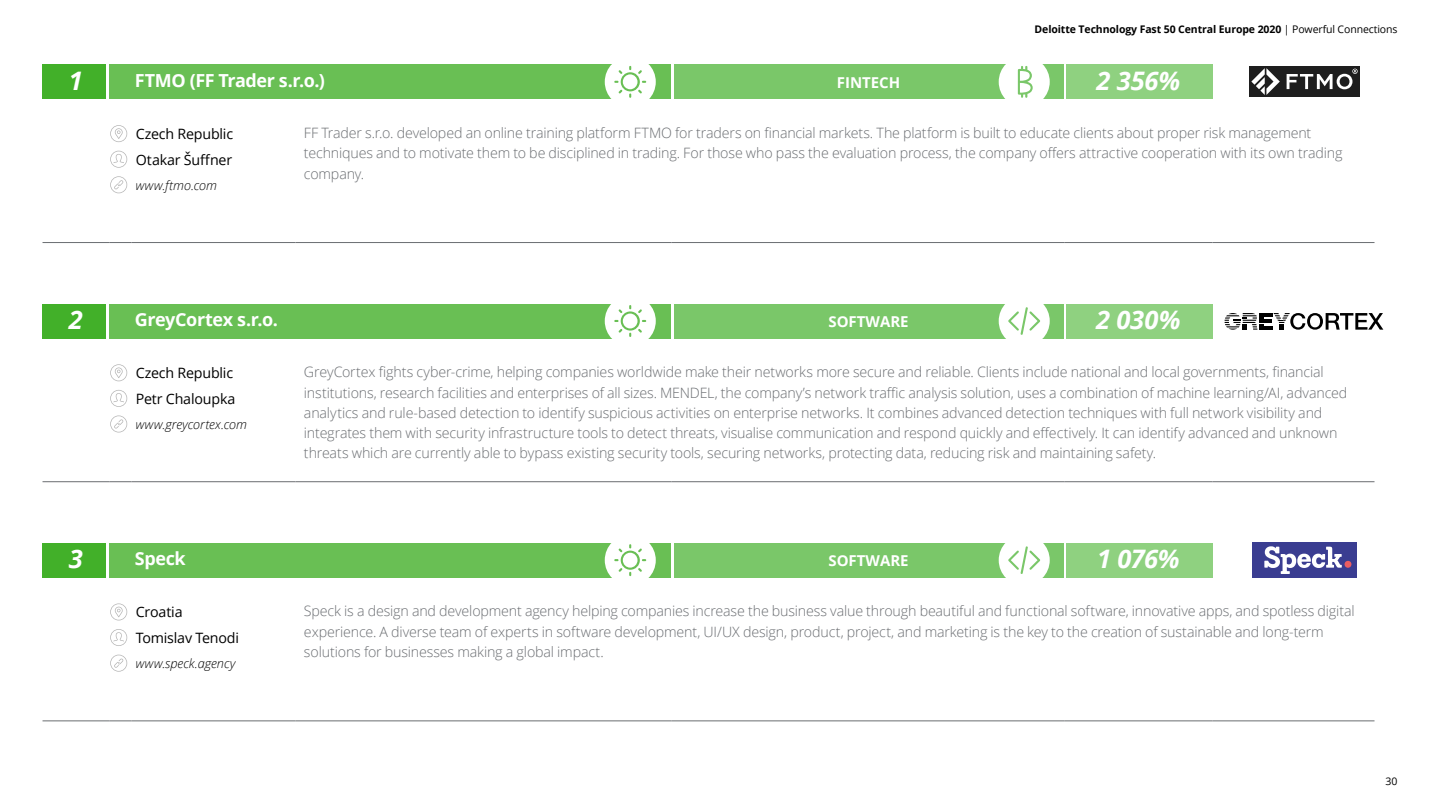
<style>
.page{position:relative;width:1440px;height:810px;background:#fff}
.page>*{position:absolute;margin:0;border:0;box-sizing:border-box;transform-origin:0 0}
.t1{font:italic 700 25.5px "Open Sans";letter-spacing:-.005em;color:#fff}
.t2{font:700 18px "Open Sans";letter-spacing:-.02em;color:#fff}
.t3{font:700 15px "Open Sans";color:#fff}
.t4{font:300 14.25px/20.2px "Open Sans";letter-spacing:-.01em;color:#6a6d71}
.t5{font:14.25px "Open Sans";letter-spacing:-.01em;color:#000}
.t6{font:italic 300 12.75px "Open Sans";color:#000}
.t7{font:700 10.5px "Open Sans";letter-spacing:-.01em;color:#000}
.t8{font:10.5px "Open Sans";color:#000}
.s1{font-weight:400}
</style>
<div class="page">
<div style="left:43px;top:304px;width:63px;height:34px;background:#42b029"></div>
<div style="left:109px;top:304px;width:562px;height:34px;background:#69bf54"></div>
<div style="left:674px;top:304px;width:389px;height:34px;background:#7ac769"></div>
<div style="left:1066px;top:304px;width:147px;height:34px;background:#8fd180"></div>
<svg style="left:999px;top:304px;width:51px;height:35px;background:#e6f4e3"></svg>
<svg style="left:605px;top:304px;width:51px;height:35px"></svg>
<div style="left:623px;top:314px;width:15px;height:14px;background:#fff;border-radius:50%"></div>
<div style="left:43px;top:543px;width:63px;height:34px;background:#42b029"></div>
<div style="left:109px;top:543px;width:562px;height:34px;background:#69bf54"></div>
<div style="left:674px;top:543px;width:389px;height:34px;background:#7ac769"></div>
<div style="left:1066px;top:543px;width:147px;height:34px;background:#8fd180"></div>
<svg style="left:999px;top:543px;width:51px;height:35px;background:#e6f4e3"></svg>
<svg style="left:605px;top:543px;width:51px;height:35px"></svg>
<div style="left:623px;top:553px;width:15px;height:15px;background:#fff;border-radius:50%"></div>
<div style="left:43px;top:65px;width:63px;height:34px;background:#42b029"></div>
<div style="left:109px;top:65px;width:562px;height:34px;background:#69bf54"></div>
<div style="left:674px;top:65px;width:389px;height:34px;background:#7ac769"></div>
<div style="left:1066px;top:65px;width:147px;height:34px;background:#8fd180"></div>
<svg style="left:999px;top:64px;width:51px;height:35px"></svg>
<svg style="left:605px;top:64px;width:51px;height:35px"></svg>
<div style="left:623px;top:74px;width:15px;height:15px;background:#fff;border-radius:50%"></div>
<hr style="left:295px;top:242px;width:376px;height:1px;background:#6a6d71">
<hr style="left:671px;top:242px;width:393px;height:1px;background:#6a6d71">
<hr style="left:1064px;top:242px;width:149px;height:1px;background:#6a6d71">
<hr style="left:1213px;top:242px;width:162px;height:1px;background:#6a6d71">
<hr style="left:43px;top:242px;width:66px;height:1px;background:#6a6d71">
<svg style="left:109px;top:242px;width:22px;height:1px"></svg>
<hr style="left:131px;top:242px;width:164px;height:1px;background:#6a6d71">
<svg style="left:110px;top:125px;width:17px;height:17px"></svg>
<svg style="left:110px;top:151px;width:17px;height:17px"></svg>
<svg style="left:110px;top:176px;width:17px;height:17px"></svg>
<hr style="left:295px;top:481px;width:376px;height:1px;background:#6a6d71">
<hr style="left:671px;top:481px;width:393px;height:1px;background:#6a6d71">
<hr style="left:1064px;top:481px;width:149px;height:1px;background:#6a6d71">
<hr style="left:1213px;top:481px;width:162px;height:1px;background:#6a6d71">
<hr style="left:43px;top:481px;width:66px;height:1px;background:#6a6d71">
<svg style="left:109px;top:481px;width:22px;height:1px"></svg>
<hr style="left:131px;top:481px;width:164px;height:1px;background:#6a6d71">
<svg style="left:110px;top:364px;width:17px;height:17px"></svg>
<svg style="left:110px;top:390px;width:17px;height:17px"></svg>
<svg style="left:110px;top:415px;width:17px;height:18px"></svg>
<hr style="left:295px;top:721px;width:376px;height:1px;background:#6a6d71">
<hr style="left:671px;top:721px;width:393px;height:1px;background:#6a6d71">
<hr style="left:1064px;top:721px;width:149px;height:1px;background:#6a6d71">
<hr style="left:1213px;top:721px;width:162px;height:1px;background:#6a6d71">
<hr style="left:43px;top:721px;width:66px;height:1px;background:#6a6d71">
<svg style="left:109px;top:721px;width:22px;height:1px"></svg>
<hr style="left:131px;top:721px;width:164px;height:1px;background:#6a6d71">
<svg style="left:110px;top:603px;width:17px;height:17px"></svg>
<svg style="left:110px;top:629px;width:17px;height:17px"></svg>
<svg style="left:110px;top:655px;width:17px;height:17px"></svg>
<div style="left:1249px;top:67px;width:110px;height:30px;background:#1e1e1e"></div>
<svg style="left:1251px;top:68px;width:29px;height:27px"></svg>
<svg style="left:1287px;top:69px;width:71px;height:20px"></svg>
<svg style="left:1225px;top:313px;width:158px;height:17px"></svg>
<div style="left:1253px;top:542px;width:104px;height:36px;background:#3a3d91"></div>
<svg style="left:1264px;top:546px;width:87px;height:28px"></svg>
<p class="t7" style="left:1035px;top:22px;width:364px">Deloitte Technology Fast 50 Central Europe 2020 <span class="s1">| Powerful Connections</span></p>
<h1 class="t1" style="left:69px;top:63px;width:16px">1</h1>
<p class="t2" style="left:135px;top:68px;width:192px">FTMO (FF Trader s.r.o.)</p>
<p class="t3" style="left:837px;top:72px;width:65px">FINTECH</p>
<h1 class="t1" style="left:1097px;top:63px;width:85px">2 356%</h1>
<p class="t5" style="left:136px;top:124px;width:99px">Czech Republic</p>
<p class="t4" style="left:304px;top:122px;width:1040px">FF Trader s.r.o. developed an online training platform FTMO for traders on financial markets. The platform is built to educate clients about proper risk management techniques and to motivate them to be disciplined in trading. For those who pass the evaluation process, the company offers attractive cooperation with its own trading company.</p>
<p class="t5" style="left:136px;top:150px;width:98px">Otakar Šuffner</p>
<p class="t6" style="left:136px;top:176px;width:83px">www.ftmo.com</p>
<h1 class="t1" style="left:69px;top:302px;width:16px">2</h1>
<p class="t2" style="left:135px;top:307px;width:145px">GreyCortex s.r.o.</p>
<h1 class="t1" style="left:1096px;top:302px;width:86px">2 030%</h1>
<p class="t5" style="left:136px;top:363px;width:99px">Czech Republic</p>
<p class="t4" style="left:304px;top:362px;width:1045px">GreyCortex fights cyber-crime, helping companies worldwide make their networks more secure and reliable. Clients include national and local governments, financial institutions, research facilities and enterprises of all sizes. MENDEL, the company’s network traffic analysis solution, uses a combination of machine learning/AI, advanced analytics and rule-based detection to identify suspicious activities on enterprise networks. It combines advanced detection techniques with full network visibility and integrates them with security infrastructure tools to detect threats, visualise communication and respond quickly and effectively. It can identify advanced and unknown threats which are currently able to bypass existing security tools, securing networks, protecting data, reducing risk and maintaining safety.</p>
<p class="t3" style="left:828px;top:311px;width:82px">SOFTWARE</p>
<p class="t5" style="left:136px;top:389px;width:101px">Petr Chaloupka</p>
<p class="t6" style="left:136px;top:415px;width:113px">www.greycortex.com</p>
<h1 class="t1" style="left:69px;top:541px;width:16px">3</h1>
<p class="t2" style="left:135px;top:546px;width:53px">Speck</p>
<h1 class="t1" style="left:1097px;top:541px;width:84px">1 076%</h1>
<p class="t5" style="left:136px;top:602px;width:48px">Croatia</p>
<p class="t4" style="left:304px;top:601px;width:1052px">Speck is a design and development agency helping companies increase the business value through beautiful and functional software, innovative apps, and spotless digital experience. A diverse team of experts in software development, UI/UX design, product, project, and marketing is the key to the creation of sustainable and long-term solutions for businesses making a global impact.</p>
<p class="t3" style="left:828px;top:550px;width:82px">SOFTWARE</p>
<p class="t5" style="left:136px;top:628px;width:105px">Tomislav Tenodi</p>
<p class="t6" style="left:136px;top:655px;width:101px">www.speck.agency</p>
<p class="t8" style="left:1386px;top:774px;width:13px">30</p>
</div>
